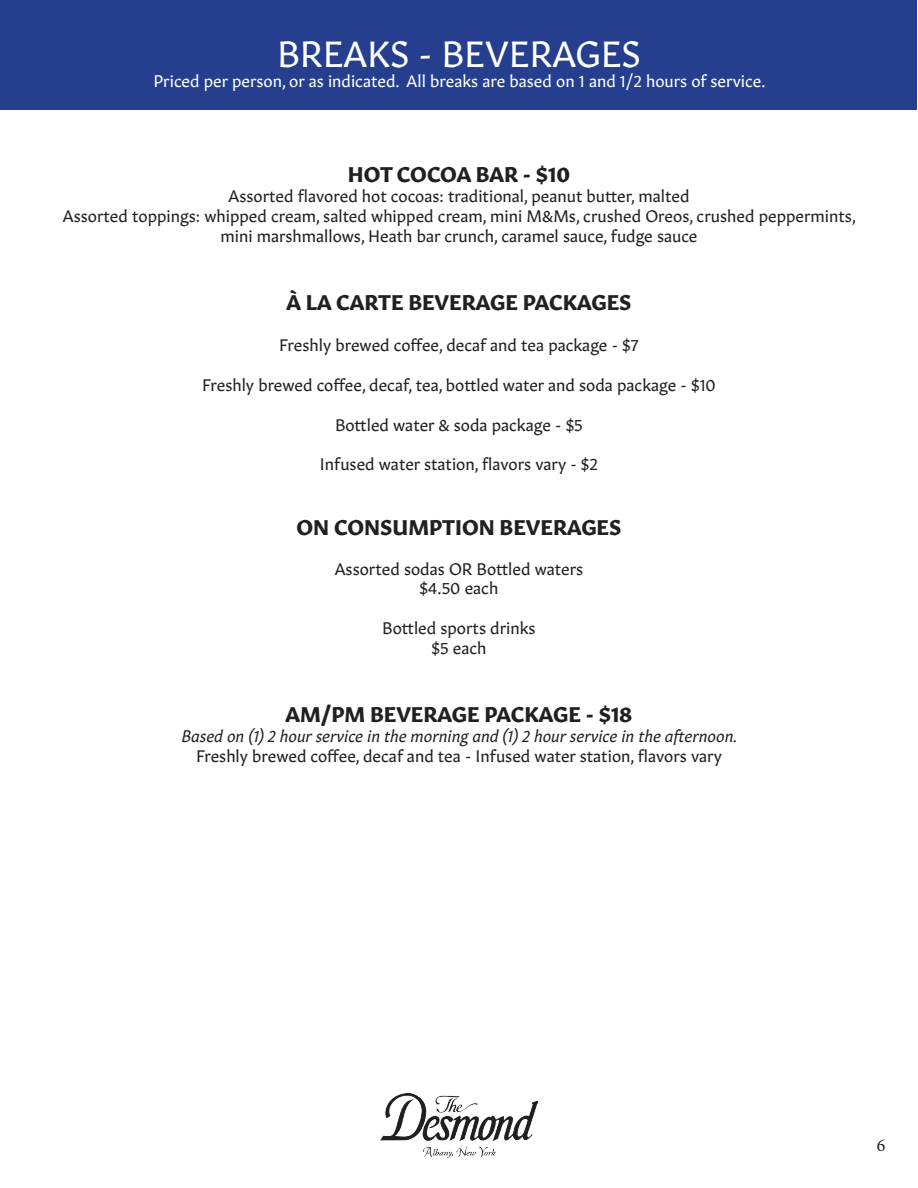
<style>
.page{position:relative;width:918px;height:1188px;background:#fff}
.page>*{position:absolute;margin:0;border:0;box-sizing:border-box;transform-origin:0 0}
.t1{font:36px "Gitan Latn";color:#fff}
.t2{font:700 21px "Gitan Latn";color:#231f20}
.t3{font:18px "Minion Pro";color:#231f20}
.t4{font:16.5px/19.8px "Gitan Latn";color:#231f20;text-align:center}
.t5{font:16.5px "Gitan Latn";color:#fff}
.t6{font:italic 16.5px "Gitan Latn";color:#231f20}
</style>
<div class="page">
<div style="left:1px;top:1px;width:916px;height:109px;background:#253f8e"></div>
<img style="left:381px;top:1093px;width:156px;height:65px">
<p class="t1" style="left:277px;top:25px;width:365px">BREAKS - BEVERAGES</p>
<p class="t5" style="left:153px;top:67px;width:614px">Priced per person, or as indicated. All breaks are based on 1 and 1/2 hours of service.</p>
<p class="t2" style="left:348px;top:156px;width:224px">HOT COCOA BAR - $10</p>
<p class="t4" style="left:229px;top:185px;width:462px">Assorted flavored hot cocoas: traditional, peanut butter, malted</p>
<p class="t4" style="left:63px;top:205px;width:795px">Assorted toppings: whipped cream, salted whipped cream, mini M&amp;Ms, crushed Oreos, crushed peppermints, mini marshmallows, Heath bar crunch, caramel sauce, fudge sauce</p>
<p class="t2" style="left:286px;top:284px;width:347px">À LA CARTE BEVERAGE PACKAGES</p>
<p class="t4" style="left:279px;top:334px;width:361px">Freshly brewed coffee, decaf and tea package - $7</p>
<p class="t4" style="left:202px;top:374px;width:515px">Freshly brewed coffee, decaf, tea, bottled water and soda package - $10</p>
<p class="t4" style="left:335px;top:413px;width:249px">Bottled water &amp; soda package - $5</p>
<p class="t4" style="left:320px;top:453px;width:280px">Infused water station, flavors vary - $2</p>
<p class="t2" style="left:297px;top:509px;width:326px">ON CONSUMPTION BEVERAGES</p>
<p class="t4" style="left:335px;top:557px;width:250px">Assorted sodas OR Bottled waters</p>
<p class="t4" style="left:420px;top:577px;width:80px">$4.50 each</p>
<p class="t4" style="left:382px;top:617px;width:155px">Bottled sports drinks</p>
<p class="t4" style="left:431px;top:637px;width:57px">$5 each</p>
<p class="t2" style="left:286px;top:696px;width:348px">AM/PM BEVERAGE PACKAGE - $18</p>
<p class="t6" style="left:181px;top:722px;width:557px">Based on (1) 2 hour service in the morning and (1) 2 hour service in the afternoon.</p>
<p class="t4" style="left:196px;top:745px;width:527px">Freshly brewed coffee, decaf and tea - Infused water station, flavors vary</p>
<p class="t3" style="left:877px;top:1133px;width:10px">6</p>
</div>
